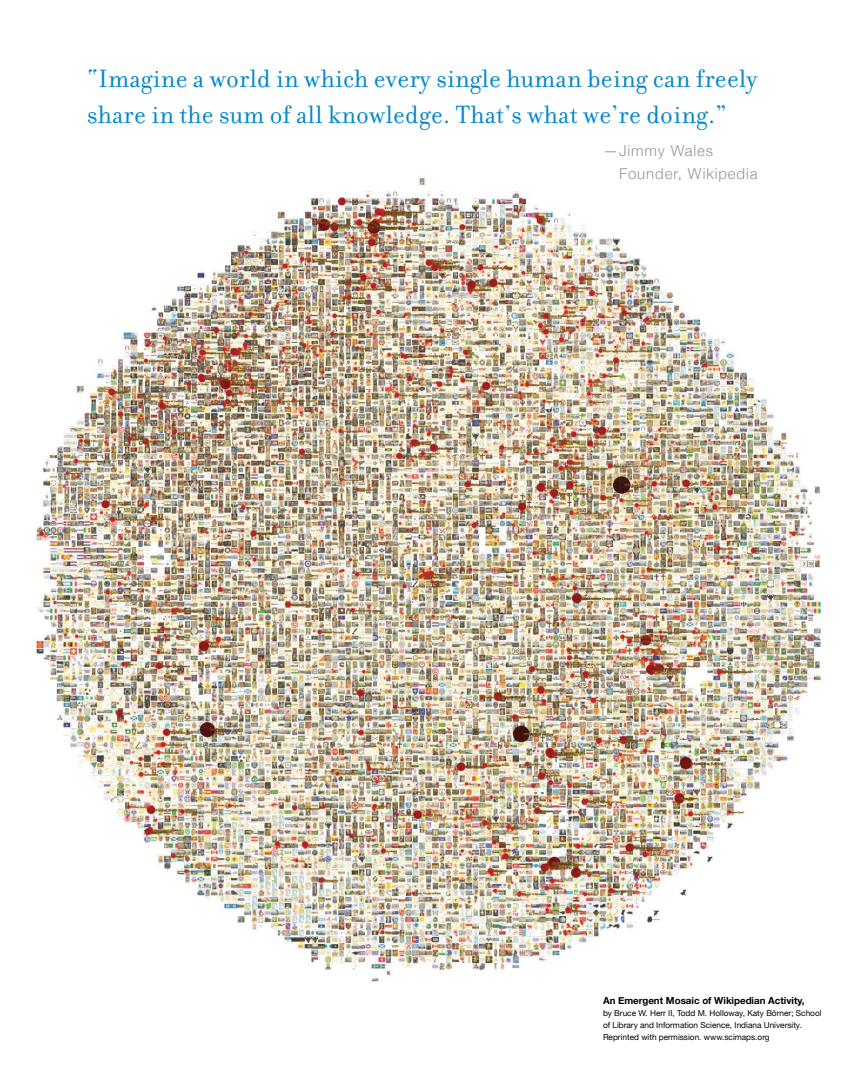
<style>
.page{position:relative;width:864px;height:1080px;background:#fff}
.page>*{position:absolute;margin:0;border:0;box-sizing:border-box;transform-origin:0 0}
.t1{font:27px/36px "Filosofia";letter-spacing:.01em;color:#0087cb}
.t2{font:300 15px/22.5px "Helvetica Neue";letter-spacing:.06em;color:#939598}
.t3{font:700 9.75px "Helvetica Neue";color:#000}
.t4{font:8.25px/12px "Helvetica Neue";color:#000}
</style>
<div class="page">
<img style="left:30px;top:179px;width:795px;height:803px">
<p class="t1" style="left:87px;top:61px;width:672px">“Imagine a world in which every single human being can freely share in the sum of all knowledge. That’s what we’re doing.”</p>
<p class="t2" style="left:619px;top:139px;width:140px;text-indent:-16px">—Jimmy Wales<br>Founder, Wikipedia</p>
<p class="t3" style="left:603px;top:994px;width:203px">An Emergent Mosaic of Wikipedian Activity,</p>
<p class="t4" style="left:603px;top:1006px;width:220px">by Bruce W. Herr II, Todd M. Holloway, Katy Börner; School of Library and Information Science, Indiana University.<br>Reprinted with permission. www.scimaps.org</p>
</div>
